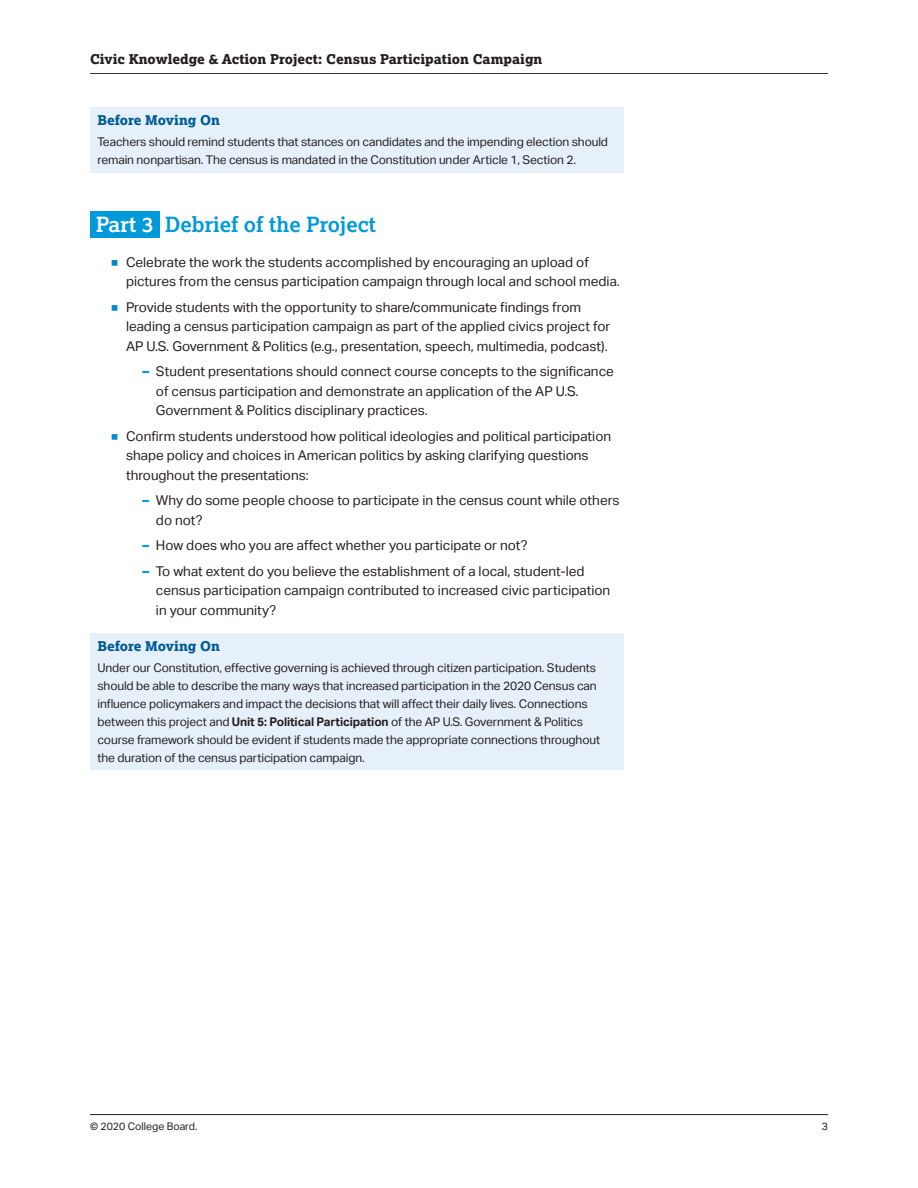
<style>
.page{position:relative;width:918px;height:1188px;background:#fff}
.page>*{position:absolute;margin:0;border:0;box-sizing:border-box;transform-origin:0 0}
.t1{font:700 21px "Lexia";color:#009ada}
.t2{font:13.5px/19.5px "Aktiv Grotesk";color:#231f20}
.t3{font:800 13.5px "Lexia";color:#231f20}
.t4{font:800 13.5px "Lexia";color:#005c95}
.t5{font:12px/18px "Aktiv Grotesk";letter-spacing:-.01em;color:#231f20}
.t6{font:10.5px "Aktiv Grotesk";color:#231f20}
.s1{color:#fff}
.s2{font-size:12px;color:#0088ce}
.s3{font-weight:800;color:#009ada}
.s4{font-weight:700}
</style>
<div class="page">
<div style="left:90px;top:107px;width:534px;height:65px;background:#e6f0fa"></div>
<div style="left:90px;top:633px;width:533px;height:137px;background:#e6f0fa"></div>
<hr style="left:90px;top:1114px;width:738px;height:1px;background:#231f20">
<hr style="left:90px;top:73px;width:738px;height:1px;background:#231f20">
<div style="left:90px;top:211px;width:69px;height:27px;background:#009ada"></div>
<p class="t3" style="left:90px;top:51px;width:454px">Civic Knowledge &amp; Action Project: Census Participation Campaign</p>
<h4 class="t4" style="left:98px;top:112px;width:124px">Before Moving On</h4>
<p class="t5" style="left:98px;top:133px;width:512px">Teachers should remind students that stances on candidates and the impending election should remain nonpartisan. The census is mandated in the Constitution under Article 1, Section 2.</p>
<h3 class="t1" style="left:96px;top:211px;width:282px"><span class="s1">Part 3</span> Debrief of the Project</h3>
<p class="t2" style="left:126px;top:252px;width:495px;text-indent:-15px"><span class="s2">■</span> Celebrate the work the students accomplished by encouraging an upload of pictures from the census participation campaign through local and school media.</p>
<p class="t2" style="left:126px;top:297px;width:486px;text-indent:-15px"><span class="s2">■</span> Provide students with the opportunity to share/communicate findings from leading a census participation campaign as part of the applied civics project for<br>AP U.S. Government &amp; Politics (e.g., presentation, speech, multimedia, podcast).</p>
<p class="t2" style="left:156px;top:362px;width:459px;text-indent:-14px"><span class="s3">–</span> Student presentations should connect course concepts to the significance of census participation and demonstrate an application of the AP U.S.<br>Government &amp; Politics disciplinary practices.</p>
<p class="t2" style="left:126px;top:426px;width:487px;text-indent:-15px"><span class="s2">■</span> Confirm students understood how political ideologies and political participation shape policy and choices in American politics by asking clarifying questions throughout the presentations:</p>
<p class="t2" style="left:156px;top:491px;width:465px;text-indent:-14px"><span class="s3">–</span> Why do some people choose to participate in the census count while others do not?</p>
<p class="t2" style="left:142px;top:536px;width:387px"><span class="s3">–</span> How does who you are affect whether you participate or not?</p>
<p class="t2" style="left:156px;top:561px;width:456px;text-indent:-14px"><span class="s3">–</span> To what extent do you believe the establishment of a local, student-led census participation campaign contributed to increased civic participation in your community?</p>
<h4 class="t4" style="left:98px;top:637px;width:124px">Before Moving On</h4>
<p class="t5" style="left:98px;top:659px;width:504px">Under our Constitution, effective governing is achieved through citizen participation. Students should be able to describe the many ways that increased participation in the 2020 Census can influence policymakers and impact the decisions that will affect their daily lives. Connections between this project and <span class="s4">Unit 5: Political Participation</span> of the AP U.S. Government &amp; Politics course framework should be evident if students made the appropriate connections throughout the duration of the census participation campaign.</p>
<p class="t6" style="left:90px;top:1120px;width:109px">© 2020 College Board.</p>
<p class="t6" style="left:822px;top:1120px;width:8px">3</p>
</div>
